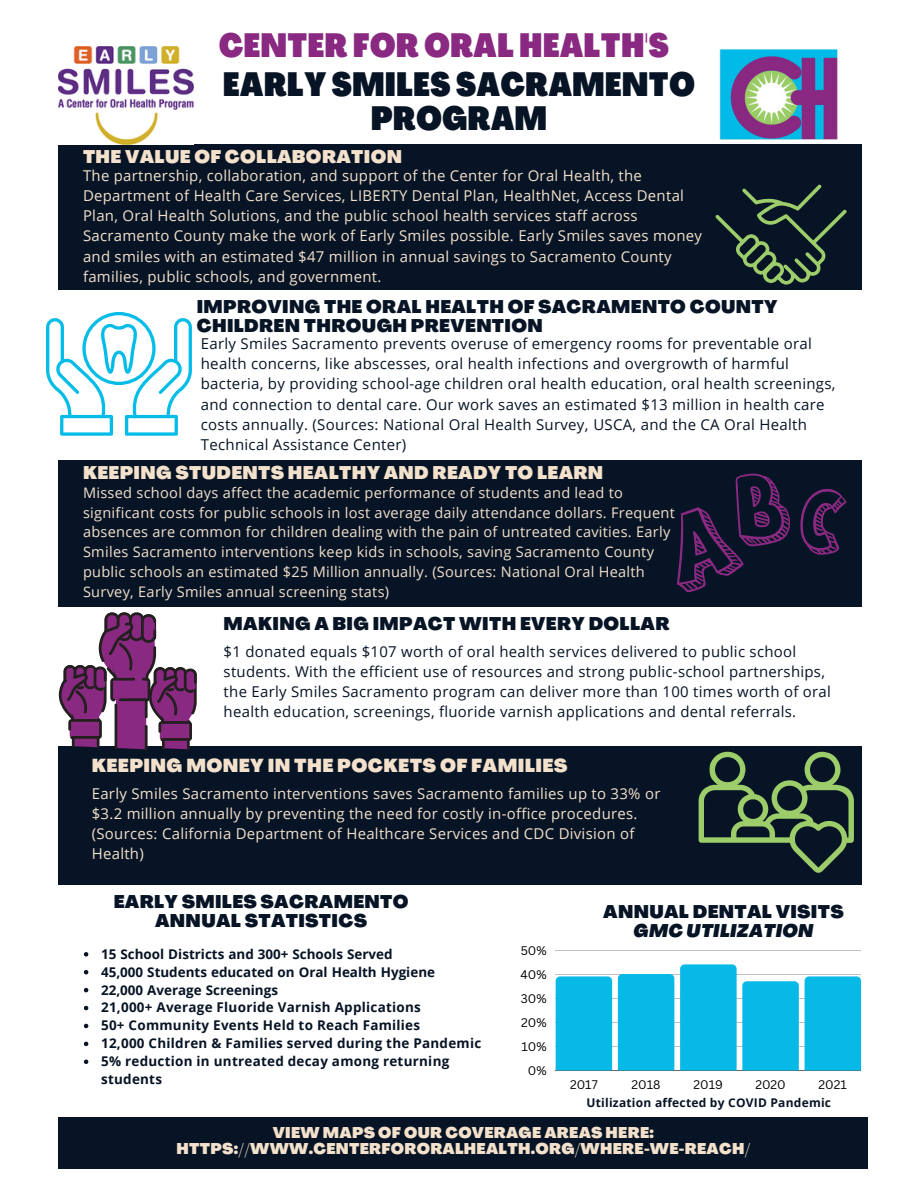
<style>
.page{position:relative;width:918px;height:1188px;background:#fff}
.page>*{position:absolute;margin:0;border:0;box-sizing:border-box;transform-origin:0 0}
.t1{font:900 33px/33.8px "Agrandir Tight";letter-spacing:.02em;color:#071425;text-align:center}
.t2{font:900 33px "Agrandir Tight";letter-spacing:.02em;color:#892981}
.t3{font:900 18.45px "Agrandir";letter-spacing:.02em;color:#f3e1cc}
.t4{font:900 18px/19.2px "Agrandir";letter-spacing:.02em;color:#071425}
.t5{font:900 18px "Agrandir";letter-spacing:.02em;color:#f3e1cc}
.t6{font:italic 900 18px "Agrandir";letter-spacing:.02em;color:#071425}
.t7{font:900 15.3px/15.8px "Agrandir";letter-spacing:.02em;color:#f3e1cc;text-align:center}
.t8{font:15px/20.2px "Open Sans";letter-spacing:.02em;color:#071425}
.t9{font:15px/20.2px "Open Sans";letter-spacing:.02em;color:#f3e1cc}
.t10{font:14.55px/19.8px "Open Sans";letter-spacing:.02em;color:#f3e1cc}
.t11{font:700 13.5px/17.9px "Open Sans";letter-spacing:.02em;color:#071425}
.t12{font:12.15px/24.2px "Canva Sans";color:#000;text-align:right}
.t13{font:700 12px "Open Sans";letter-spacing:.02em;color:#071425}
</style>
<div class="page">
<div style="left:58px;top:145px;width:803px;height:145px;background:#071425"></div>
<div style="left:58px;top:460px;width:804px;height:146px;background:#071425"></div>
<div style="left:58px;top:746px;width:804px;height:139px;background:#071425"></div>
<div style="left:58px;top:1117px;width:810px;height:52px;background:#071425"></div>
<img style="left:713px;top:49px;width:126px;height:96px">
<svg style="left:715px;top:184px;width:132px;height:101px"></svg>
<svg style="left:677px;top:473px;width:113px;height:119px"></svg>
<svg style="left:800px;top:488px;width:47px;height:67px"></svg>
<svg style="left:59px;top:612px;width:138px;height:139px"></svg>
<svg style="left:699px;top:752px;width:155px;height:121px"></svg>
<hr style="left:556px;top:950px;width:305px;height:1px;background:#000">
<hr style="left:556px;top:974px;width:305px;height:1px;background:#000">
<hr style="left:556px;top:998px;width:305px;height:1px;background:#000">
<hr style="left:556px;top:1022px;width:305px;height:1px;background:#000">
<hr style="left:556px;top:1046px;width:305px;height:1px;background:#000">
<hr style="left:556px;top:1070px;width:305px;height:1px;background:#000">
<div style="left:556px;top:976px;width:56px;height:94px;background:#06b9e6"></div>
<div style="left:618px;top:974px;width:56px;height:96px;background:#06b9e6"></div>
<svg style="left:680px;top:964px;width:119px;height:106px;background:#26c1e8"></svg>
<div style="left:805px;top:976px;width:56px;height:94px;background:#06b9e6"></div>
<img style="left:58px;top:46px;width:135px;height:98px">
<svg style="left:46px;top:312px;width:146px;height:124px"></svg>
<svg style="left:84px;top:952px;width:4px;height:5px"></svg>
<svg style="left:84px;top:970px;width:4px;height:4px"></svg>
<svg style="left:84px;top:988px;width:4px;height:4px"></svg>
<svg style="left:84px;top:1006px;width:4px;height:4px"></svg>
<svg style="left:84px;top:1024px;width:4px;height:4px"></svg>
<svg style="left:84px;top:1042px;width:4px;height:4px"></svg>
<svg style="left:84px;top:1060px;width:4px;height:4px"></svg>
<h1 class="t2" style="left:219px;top:33px;width:451px">CENTER FOR ORAL HEALTH'S</h1>
<h1 class="t1" style="left:223px;top:71px;width:473px">EARLY SMILES SACRAMENTO<br>PROGRAM</h1>
<p class="t5" style="left:83px;top:149px;width:321px">THE VALUE OF COLLABORATION</p>
<p class="t9" style="left:83px;top:165px;width:621px">The partnership, collaboration, and support of the Center for Oral Health, the Department of Health Care Services, LIBERTY Dental Plan, HealthNet, Access Dental Plan, Oral Health Solutions, and the public school health services staff across Sacramento County make the work of Early Smiles possible. Early Smiles saves money and smiles with an estimated $47 million in annual savings to Sacramento County families, public schools, and government.</p>
<p class="t4" style="left:197px;top:299px;width:582px">IMPROVING THE ORAL HEALTH OF SACRAMENTO COUNTY<br>CHILDREN THROUGH PREVENTION</p>
<p class="t8" style="left:201px;top:333px;width:636px">Early Smiles Sacramento prevents overuse of emergency rooms for preventable oral health concerns, like abscesses, oral health infections and overgrowth of harmful bacteria, by providing school-age children oral health education, oral health screenings, and connection to dental care. Our work saves an estimated $13 million in health care costs annually. (Sources: National Oral Health Survey, USCA, and the CA Oral Health Technical Assistance Center)</p>
<p class="t5" style="left:83px;top:465px;width:522px">KEEPING STUDENTS HEALTHY AND READY TO LEARN</p>
<p class="t10" style="left:83px;top:482px;width:593px">Missed school days affect the academic performance of students and lead to significant costs for public schools in lost average daily attendance dollars. Frequent absences are common for children dealing with the pain of untreated cavities. Early Smiles Sacramento interventions keep kids in schools, saving Sacramento County public schools an estimated $25 Million annually. (Sources: National Oral Health Survey, Early Smiles annual screening stats)</p>
<p class="t4" style="left:224px;top:616px;width:447px">MAKING A BIG IMPACT WITH EVERY DOLLAR</p>
<p class="t8" style="left:224px;top:641px;width:609px">$1 donated equals $107 worth of oral health services delivered to public school students. With the efficient use of resources and strong public-school partnerships, the Early Smiles Sacramento program can deliver more than 100 times worth of oral health education, screenings, fluoride varnish applications and dental referrals.</p>
<p class="t3" style="left:92px;top:758px;width:477px">KEEPING MONEY IN THE POCKETS OF FAMILIES</p>
<p class="t9" style="left:92px;top:783px;width:570px">Early Smiles Sacramento interventions saves Sacramento families up to 33% or $3.2 million annually by preventing the need for costly in-office procedures. (Sources: California Department of Healthcare Services and CDC Division of Health)</p>
<p class="t4" style="left:114px;top:894px;width:296px;text-align:center">EARLY SMILES SACRAMENTO<br>ANNUAL STATISTICS</p>
<p class="t11" style="left:101px;top:945px;width:382px">15 School Districts and 300+ Schools Served<br>45,000 Students educated on Oral Health Hygiene<br>22,000 Average Screenings<br>21,000+ Average Fluoride Varnish Applications<br>50+ Community Events Held to Reach Families<br>12,000 Children &amp; Families served during the Pandemic 5% reduction in untreated decay among returning students</p>
<p class="t12" style="left:520px;top:938px;width:28px">50%<br>40%<br>30%<br>20%<br>10%<br>0%</p>
<p class="t4" style="left:603px;top:904px;width:242px">ANNUAL DENTAL VISITS</p>
<p class="t6" style="left:634px;top:923px;width:181px">GMC UTILIZATION</p>
<p class="t12" style="left:570px;top:1072px;width:29px">2017</p>
<p class="t12" style="left:632px;top:1072px;width:30px">2018</p>
<p class="t12" style="left:694px;top:1072px;width:31px">2019</p>
<p class="t12" style="left:755px;top:1072px;width:32px">2020</p>
<p class="t12" style="left:819px;top:1072px;width:30px">2021</p>
<p class="t13" style="left:586px;top:1094px;width:246px">Utilization affected by COVID Pandemic</p>
<p class="t7" style="left:176px;top:1127px;width:575px">VIEW MAPS OF OUR COVERAGE AREAS HERE:<br>HTTPS://WWW.CENTERFORORALHEALTH.ORG/WHERE-WE-REACH/</p>
</div>
